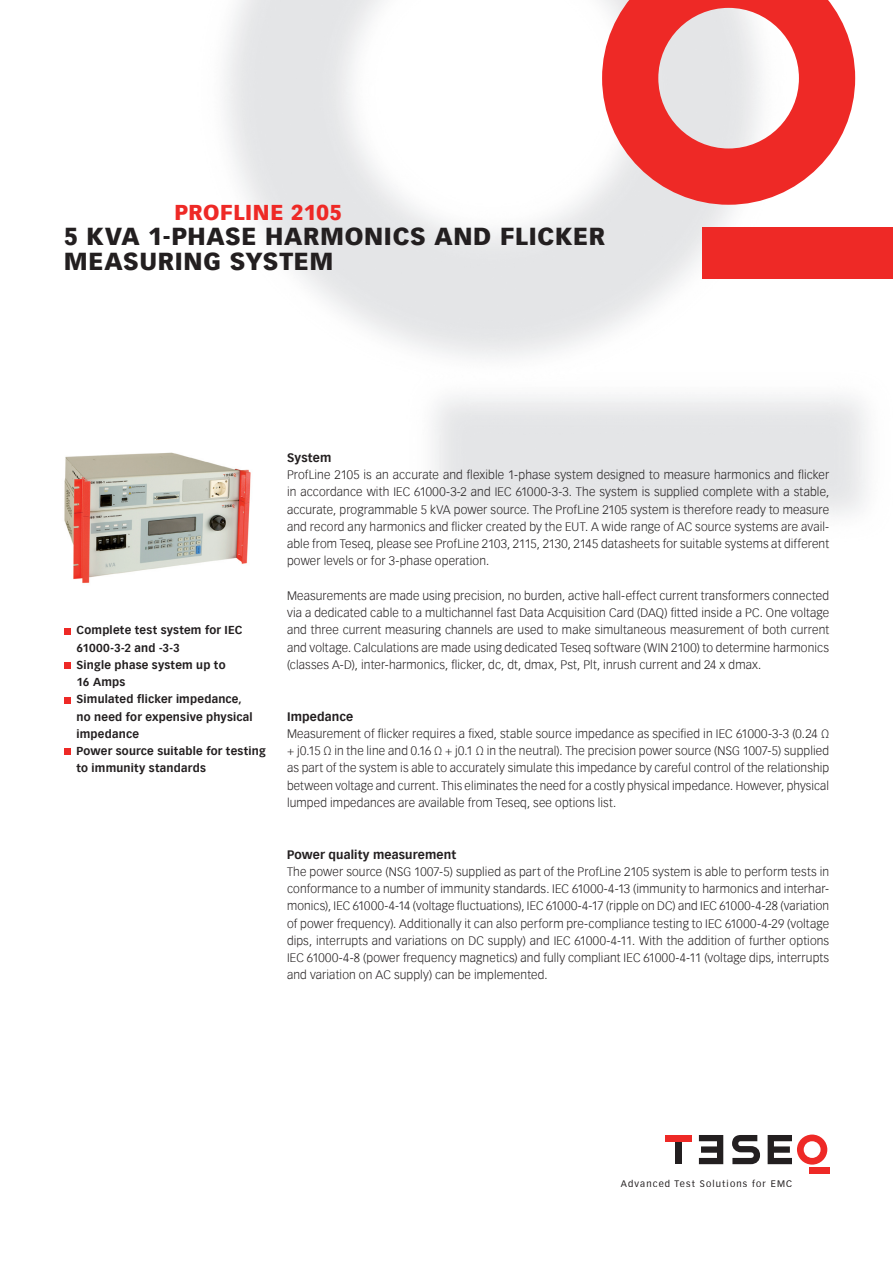
<style>
.page{position:relative;width:893px;height:1263px;background:#fff}
.page>*{position:absolute;margin:0;border:0;box-sizing:border-box;transform-origin:0 0}
.t1{font:900 24px/25.5px "Vectora Com";letter-spacing:.03em;color:#231f20}
.t2{font:900 21px "Vectora Com";letter-spacing:.025em;color:#ee2926}
.t3{font:300 12px/17.2px "Vectora Com";letter-spacing:.01em;color:#231f20;text-align:justify}
.t4{font:700 12px "Vectora Com";letter-spacing:.01em;color:#231f20}
.t5{font:700 11.25px/17.2px "Vectora Com";letter-spacing:.02em;color:#231f20}
.t6{font:9.15px "Vectora Com";letter-spacing:.125em;color:#231f20}
</style>
<div class="page">
<div style="left:809px;top:1167px;width:20px;height:6px;background:#ee2926"></div>
<svg style="left:768px;top:1134px;width:59px;height:30px"></svg>
<svg style="left:699px;top:1135px;width:24px;height:29px"></svg>
<div style="left:675px;top:1141px;width:7px;height:23px;background:#231f20"></div>
<div style="left:665px;top:1135px;width:27px;height:6px;background:#ee2926"></div>
<svg style="left:732px;top:1135px;width:28px;height:29px"></svg>
<img style="left:224px;top:0;width:669px;height:516px">
<div style="left:702px;top:228px;width:191px;height:51px;background:#ee2926"></div>
<svg style="left:602px;top:0;width:253px;height:205px;fill:#ee2926"></svg>
<img style="left:64px;top:434px;width:205px;height:150px">
<div style="left:64px;top:628px;width:7px;height:6px;background:#ee2926"></div>
<div style="left:64px;top:662px;width:7px;height:7px;background:#ee2926"></div>
<div style="left:64px;top:697px;width:7px;height:6px;background:#ee2926"></div>
<div style="left:64px;top:748px;width:7px;height:7px;background:#ee2926"></div>
<h2 class="t2" style="left:174px;top:200px;width:169px">PROFLINE 2105</h2>
<h1 class="t1" style="left:64px;top:223px;width:543px">5 KVA 1-PHASE HARMONICS AND FLICKER<br>MEASURING SYSTEM</h1>
<p class="t5" style="left:77px;top:622px;width:191px">Complete test system for IEC<br>61000-3-2 and -3-3<br>Single phase system up to<br>16 Amps<br>Simulated flicker impedance,<br>no need for expensive physical impedance<br>Power source suitable for testing to immunity standards</p>
<p class="t4" style="left:287px;top:450px;width:46px">System</p>
<p class="t3" style="left:287px;top:466px;width:544px">ProfLine 2105 is an accurate and flexible 1-phase system designed to measure harmonics and flicker in accordance with IEC 61000-3-2 and IEC 61000-3-3. The system is supplied complete with a stable, accurate, programmable 5 kVA power source. The ProfLine 2105 system is therefore ready to measure and record any harmonics and flicker created by the EUT. A wide range of AC source systems are avail&shy;able from Teseq, please see ProfLine 2103, 2115, 2130, 2145 datasheets for suitable systems at different power levels or for 3-phase operation.</p>
<p class="t3" style="left:287px;top:587px;width:544px">Measurements are made using precision, no burden, active hall-effect current transformers connected via a dedicated cable to a multichannel fast Data Acquisition Card (DAQ) fitted inside a PC. One voltage and three current measuring channels are used to make simultaneous measurement of both current and voltage. Calculations are made using dedicated Teseq software (WIN 2100) to determine harmonics (classes A-D), inter-harmonics, flicker, dc, dt, dmax, Pst, Plt, inrush current and 24 x dmax.</p>
<p class="t4" style="left:287px;top:709px;width:68px">Impedance</p>
<p class="t3" style="left:287px;top:725px;width:544px">Measurement of flicker requires a fixed, stable source impedance as specified in IEC 61000-3-3 (0.24 Ω + j0.15 Ω in the line and 0.16 Ω + j0.1 Ω in the neutral). The precision power source (NSG 1007-5) supplied as part of the system is able to accurately simulate this impedance by careful control of the relationship between voltage and current. This eliminates the need for a costly physical impedance. However, physical lumped impedances are available from Teseq, see options list.</p>
<p class="t4" style="left:287px;top:847px;width:171px">Power quality measurement</p>
<p class="t3" style="left:287px;top:863px;width:544px">The power source (NSG 1007-5) supplied as part of the ProfLine 2105 system is able to perform tests in conformance to a number of immunity standards. IEC 61000-4-13 (immunity to harmonics and interhar&shy;monics), IEC 61000-4-14 (voltage fluctuations), IEC 61000-4-17 (ripple on DC) and IEC 61000-4-28 (variation of power frequency). Additionally it can also perform pre-compliance testing to IEC 61000-4-29 (voltage dips, interrupts and variations on DC supply) and IEC 61000-4-11. With the addition of further options IEC 61000-4-8 (power frequency magnetics) and fully compliant IEC 61000-4-11 (voltage dips, interrupts and variation on AC supply) can be implemented.</p>
<p class="t6" style="left:621px;top:1178px;width:173px">Advanced Test Solutions for EMC</p>
</div>
